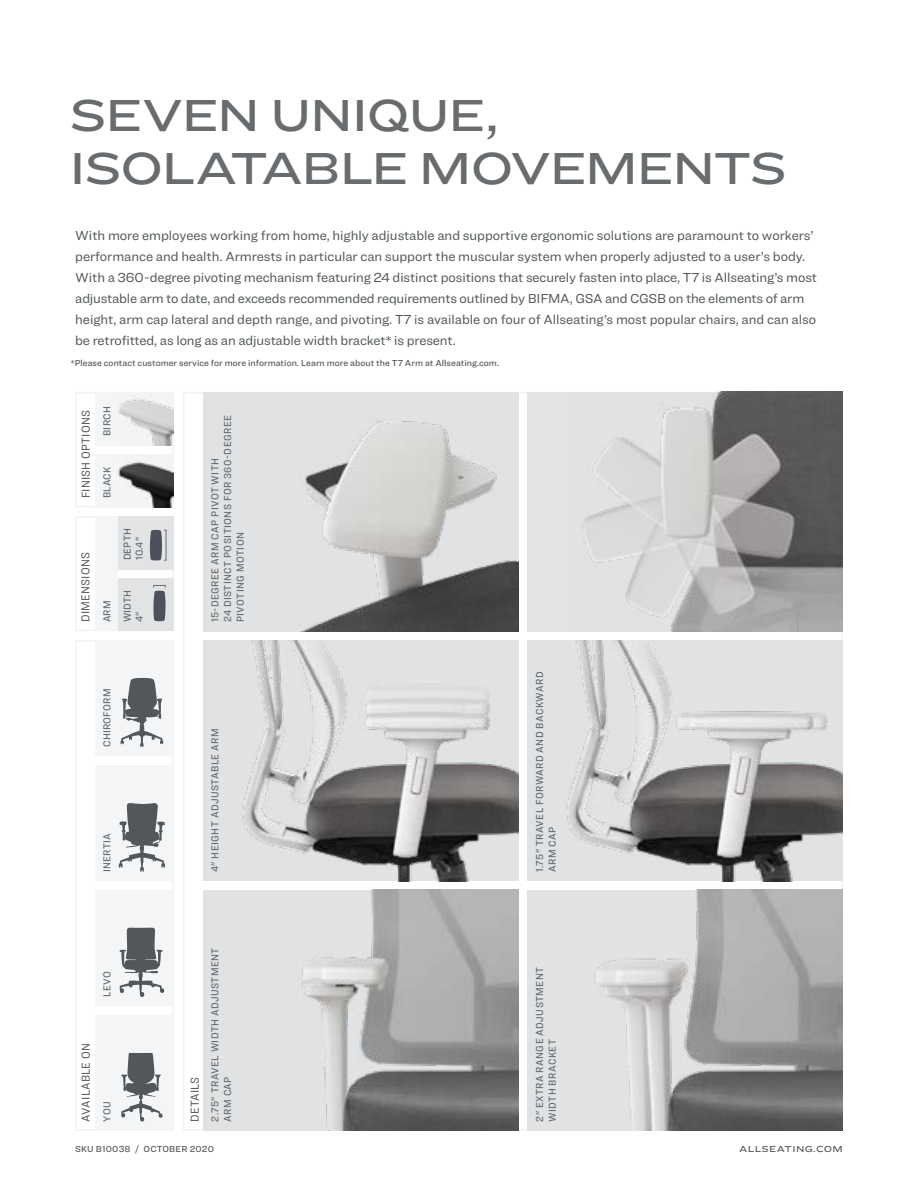
<style>
.page{position:relative;width:918px;height:1188px;background:#fff}
.page>*{position:absolute;margin:0;border:0;box-sizing:border-box;transform-origin:0 0}
.t1{font:500 46.5px/52.5px "Ringside Extra Wide";letter-spacing:-.045em;color:#686c6e}
.t2{font:13.5px/21px "Ringside";letter-spacing:-.01em;color:#52575a}
.t3{font:12px "Ringside Narrow";letter-spacing:.02em;color:#52575a}
.t4{font:500 10.5px/12.6px "Ringside Narrow";letter-spacing:.04em;color:#686c6e}
.t5{font:500 10.5px/20.2px "Ringside Narrow";letter-spacing:.02em;color:#686c6e}
.t6{font:500 9px "Ringside";letter-spacing:.005em;color:#52575a}
.t7{font:500 9px "Ringside Extra Wide";letter-spacing:.04em;color:#52575a}
</style>
<div class="page">
<svg style="left:183px;top:391px;width:660px;height:739px"></svg>
<div style="left:75px;top:640px;width:99px;height:491px;border:2px solid #f0f2f3"></div>
<div style="left:527px;top:392px;width:316px;height:239px;background:#e2e3e4"></div>
<img style="left:203px;top:392px;width:316px;height:239px">
<div style="left:75px;top:392px;width:99px;height:115px;border:2px solid #f0f2f3"></div>
<div style="left:75px;top:516px;width:99px;height:115px;border:2px solid #f0f2f3"></div>
<div style="left:95px;top:578px;width:79px;height:53px;background:#e2e3e4"></div>
<div style="left:95px;top:516px;width:79px;height:53px;background:#e2e3e4"></div>
<div style="left:95px;top:516px;width:22px;height:115px;background:#f4f5f6"></div>
<div style="left:95px;top:454px;width:22px;height:53px;background:#f4f5f6"></div>
<div style="left:95px;top:392px;width:22px;height:53px;background:#f4f5f6"></div>
<img style="left:117px;top:392px;width:57px;height:53px">
<img style="left:117px;top:454px;width:57px;height:53px">
<svg style="left:150px;top:530px;width:12px;height:30px"></svg>
<svg style="left:153px;top:585px;width:13px;height:36px"></svg>
<img style="left:203px;top:640px;width:315px;height:241px">
<div style="left:95px;top:640px;width:79px;height:116px;background:#f4f5f6"></div>
<svg style="left:121px;top:678px;width:42px;height:69px"></svg>
<div style="left:95px;top:765px;width:79px;height:116px;background:#f4f5f6"></div>
<svg style="left:119px;top:803px;width:46px;height:69px"></svg>
<div style="left:95px;top:890px;width:79px;height:116px;background:#f4f5f6"></div>
<svg style="left:120px;top:928px;width:44px;height:69px"></svg>
<div style="left:95px;top:1015px;width:79px;height:116px;background:#f4f5f6"></div>
<svg style="left:121px;top:1053px;width:42px;height:69px"></svg>
<img style="left:582px;top:392px;width:261px;height:239px">
<img style="left:527px;top:640px;width:316px;height:241px">
<img style="left:203px;top:890px;width:316px;height:241px">
<img style="left:527px;top:890px;width:316px;height:241px">
<h1 class="t1" style="left:69px;top:87px;width:719px">SEVEN UNIQUE,<br>ISOLATABLE MOVEMENTS</h1>
<p class="t2" style="left:75px;top:224px;width:743px">With more employees working from home, highly adjustable and supportive ergonomic solutions are paramount to workers’ performance and health. Armrests in particular can support the muscular system when properly adjusted to a user’s body.<br>With a 360-degree pivoting mechanism featuring 24 distinct positions that securely fasten into place, T7 is Allseating’s most adjustable arm to date, and exceeds recommended requirements outlined by BIFMA, GSA and CGSB on the elements of arm height, arm cap lateral and depth range, and pivoting. T7 is available on four of Allseating’s most popular chairs, and can also be retrofitted, as long as an adjustable width bracket* is present.</p>
<p class="t6" style="left:71px;top:356px;width:430px">*Please contact customer service for more information. Learn more about the T7 Arm at Allseating.com.</p>
<p class="t3" style="left:77px;top:498px;width:89px;rotate:-90deg">FINISH OPTIONS</p>
<p class="t3" style="left:77px;top:622px;width:72px;rotate:-90deg">DIMENSIONS</p>
<p class="t4" style="left:101px;top:436px;width:31px;rotate:-90deg">BIRCH</p>
<p class="t4" style="left:101px;top:498px;width:33px;rotate:-90deg">BLACK</p>
<p class="t4" style="left:121px;top:560px;width:34px;line-height:12px;rotate:-90deg">DEPTH<br>10.4"</p>
<p class="t5" style="left:97px;top:622px;width:34px;rotate:-90deg">ARM<br>WIDTH</p>
<p class="t4" style="left:133px;top:622px;width:12px;rotate:-90deg">4"</p>
<p class="t5" style="left:97px;top:747px;width:60px;rotate:-90deg">CHIROFORM</p>
<p class="t5" style="left:97px;top:872px;width:40px;rotate:-90deg">INERTIA</p>
<p class="t4" style="left:101px;top:997px;width:27px;rotate:-90deg">LEVO</p>
<p class="t3" style="left:77px;top:1122px;width:80px;rotate:-90deg">AVAILABLE ON</p>
<p class="t4" style="left:101px;top:1122px;width:21px;rotate:-90deg">YOU</p>
<p class="t4" style="left:208px;top:622px;width:208px;rotate:-90deg">15-DEGREE ARM CAP PIVOT WITH<br>24 DISTINCT POSITIONS FOR 360-DEGREE<br>PIVOTING MOTION</p>
<p class="t4" style="left:208px;top:872px;width:145px;rotate:-90deg">4" HEIGHT ADJUSTABLE ARM</p>
<p class="t3" style="left:187px;top:1122px;width:47px;rotate:-90deg">DETAILS</p>
<p class="t4" style="left:208px;top:1122px;width:176px;rotate:-90deg">2.75" TRAVEL WIDTH ADJUSTMENT<br>ARM CAP</p>
<p class="t6" style="left:75px;top:1142px;width:140px">SKU B10038 / OCTOBER 2020</p>
<p class="t4" style="left:533px;top:872px;width:202px;rotate:-90deg">1.75" TRAVEL FORWARD AND BACKWARD<br>ARM CAP</p>
<p class="t4" style="left:533px;top:1122px;width:156px;rotate:-90deg">2" EXTRA RANGE ADJUSTMENT<br>WIDTH BRACKET</p>
<p class="t7" style="left:739px;top:1142px;width:105px">ALLSEATING.COM</p>
</div>
